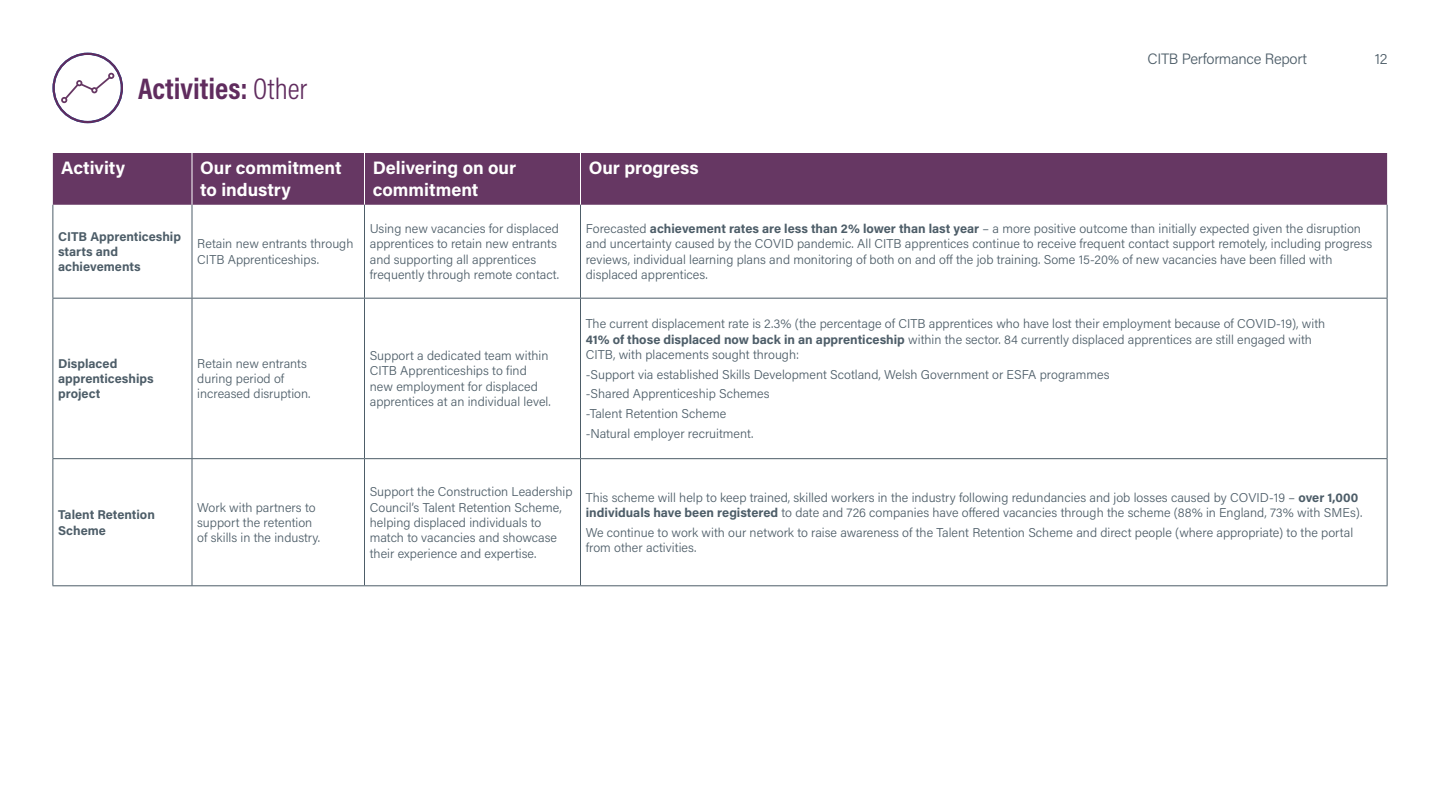
<style>
.page{position:relative;width:1440px;height:810px;background:#fff}
.page>*{position:absolute;margin:0;border:0;box-sizing:border-box;transform-origin:0 0}
.t1{font:700 30px "Acumin Pro Cond";color:#602c5e}
.t2{font:18px/21.6px "Acumin Variable Concept";color:#fff}
.t3{font:300 15px "Acumin Pro";letter-spacing:-.02em;color:#4d5d68}
.t4{font:12.75px/15.3px "Acumin Variable Concept";color:#4d5d68}
.s1{font-weight:300}
</style>
<div class="page">
<div style="left:53px;top:153px;width:1334px;height:52px;background:#663763"></div>
<hr style="left:192px;top:153px;width:1px;height:52px;background:#fff">
<hr style="left:364px;top:153px;width:1px;height:52px;background:#fff">
<hr style="left:580px;top:153px;width:1px;height:52px;background:#fff">
<hr style="left:52px;top:205px;width:1px;height:93px;background:#4d5d68">
<hr style="left:192px;top:205px;width:1px;height:93px;background:#4d5d68">
<hr style="left:364px;top:205px;width:1px;height:93px;background:#4d5d68">
<hr style="left:580px;top:205px;width:1px;height:93px;background:#4d5d68">
<hr style="left:1387px;top:205px;width:1px;height:93px;background:#4d5d68">
<hr style="left:52px;top:298px;width:140px;height:1px;background:#4d5d68">
<hr style="left:52px;top:299px;width:1px;height:159px;background:#4d5d68">
<hr style="left:192px;top:298px;width:172px;height:1px;background:#4d5d68">
<hr style="left:192px;top:299px;width:1px;height:159px;background:#4d5d68">
<hr style="left:364px;top:298px;width:216px;height:1px;background:#4d5d68">
<hr style="left:364px;top:299px;width:1px;height:159px;background:#4d5d68">
<hr style="left:580px;top:298px;width:808px;height:1px;background:#4d5d68">
<hr style="left:580px;top:299px;width:1px;height:159px;background:#4d5d68">
<hr style="left:1387px;top:299px;width:1px;height:159px;background:#4d5d68">
<hr style="left:52px;top:458px;width:140px;height:1px;background:#4d5d68">
<hr style="left:52px;top:459px;width:1px;height:126px;background:#4d5d68">
<hr style="left:192px;top:458px;width:172px;height:1px;background:#4d5d68">
<hr style="left:192px;top:459px;width:1px;height:126px;background:#4d5d68">
<hr style="left:364px;top:458px;width:216px;height:1px;background:#4d5d68">
<hr style="left:364px;top:459px;width:1px;height:126px;background:#4d5d68">
<hr style="left:580px;top:458px;width:808px;height:1px;background:#4d5d68">
<hr style="left:580px;top:459px;width:1px;height:126px;background:#4d5d68">
<hr style="left:1387px;top:459px;width:1px;height:126px;background:#4d5d68">
<hr style="left:52px;top:585px;width:140px;height:1px;background:#4d5d68">
<hr style="left:192px;top:585px;width:172px;height:1px;background:#4d5d68">
<hr style="left:364px;top:585px;width:216px;height:1px;background:#4d5d68">
<hr style="left:580px;top:585px;width:808px;height:1px;background:#4d5d68">
<svg style="left:52px;top:53px;width:71px;height:70px"></svg>
<h1 class="t1" style="left:138px;top:69px;width:171px">Activities: <span class="s1">Other</span></h1>
<p class="t3" style="left:1147px;top:48px;width:161px">CITB Performance Report</p>
<p class="t3" style="left:1375px;top:48px;width:14px">12</p>
<h2 class="t2" style="left:61px;top:157px;width:65px">Activity</h2>
<h2 class="t2" style="left:200px;top:157px;width:143px">Our commitment to industry</h2>
<h2 class="t2" style="left:373px;top:157px;width:145px">Delivering on our commitment</h2>
<h2 class="t2" style="left:589px;top:157px;width:112px">Our progress</h2>
<p class="t4" style="left:58px;top:228px;width:124px">CITB Apprenticeship starts and achievements</p>
<p class="t4" style="left:197px;top:236px;width:158px">Retain new entrants through<br>CITB Apprenticeships.</p>
<p class="t4" style="left:370px;top:220px;width:191px">Using new vacancies for displaced apprentices to retain new entrants and supporting all apprentices frequently through remote contact.</p>
<p class="t4" style="left:586px;top:220px;width:788px">Forecasted achievement rates are less than 2% lower than last year – a more positive outcome than initially expected given the disruption and uncertainty caused by the COVID pandemic. All CITB apprentices continue to receive frequent contact support remotely, including progress reviews, individual learning plans and monitoring of both on and off the job training. Some 15-20% of new vacancies have been filled with displaced apprentices.</p>
<p class="t4" style="left:58px;top:355px;width:97px">Displaced apprenticeships project</p>
<p class="t4" style="left:197px;top:355px;width:115px">Retain new entrants during period of increased disruption.</p>
<p class="t4" style="left:370px;top:348px;width:182px">Support a dedicated team within<br>CITB Apprenticeships to find new employment for displaced apprentices at an individual level.</p>
<p class="t4" style="left:586px;top:316px;width:741px">The current displacement rate is 2.3% (the percentage of CITB apprentices who have lost their employment because of COVID-19), with<br>41% of those displaced now back in an apprenticeship within the sector. 84 currently displaced apprentices are still engaged with<br>CITB, with placements sought through:</p>
<p class="t4" style="left:586px;top:364px;width:525px;line-height:19.8px">-Support via established Skills Development Scotland, Welsh Government or ESFA programmes -Shared Apprenticeship Schemes<br>-Talent Retention Scheme<br>-Natural employer recruitment.</p>
<p class="t4" style="left:58px;top:507px;width:98px">Talent Retention<br>Scheme</p>
<p class="t4" style="left:197px;top:499px;width:124px">Work with partners to support the retention of skills in the industry.</p>
<p class="t4" style="left:370px;top:484px;width:204px">Support the Construction Leadership Council’s Talent Retention Scheme, helping displaced individuals to match to vacancies and showcase their experience and expertise.</p>
<p class="t4" style="left:586px;top:489px;width:778px">This scheme will help to keep trained, skilled workers in the industry following redundancies and job losses caused by COVID-19 – over 1,000 individuals have been registered to date and 726 companies have offered vacancies through the scheme (88% in England, 73% with SMEs).</p>
<p class="t4" style="left:586px;top:524px;width:769px">We continue to work with our network to raise awareness of the Talent Retention Scheme and direct people (where appropriate) to the portal from other activities.</p>
</div>
